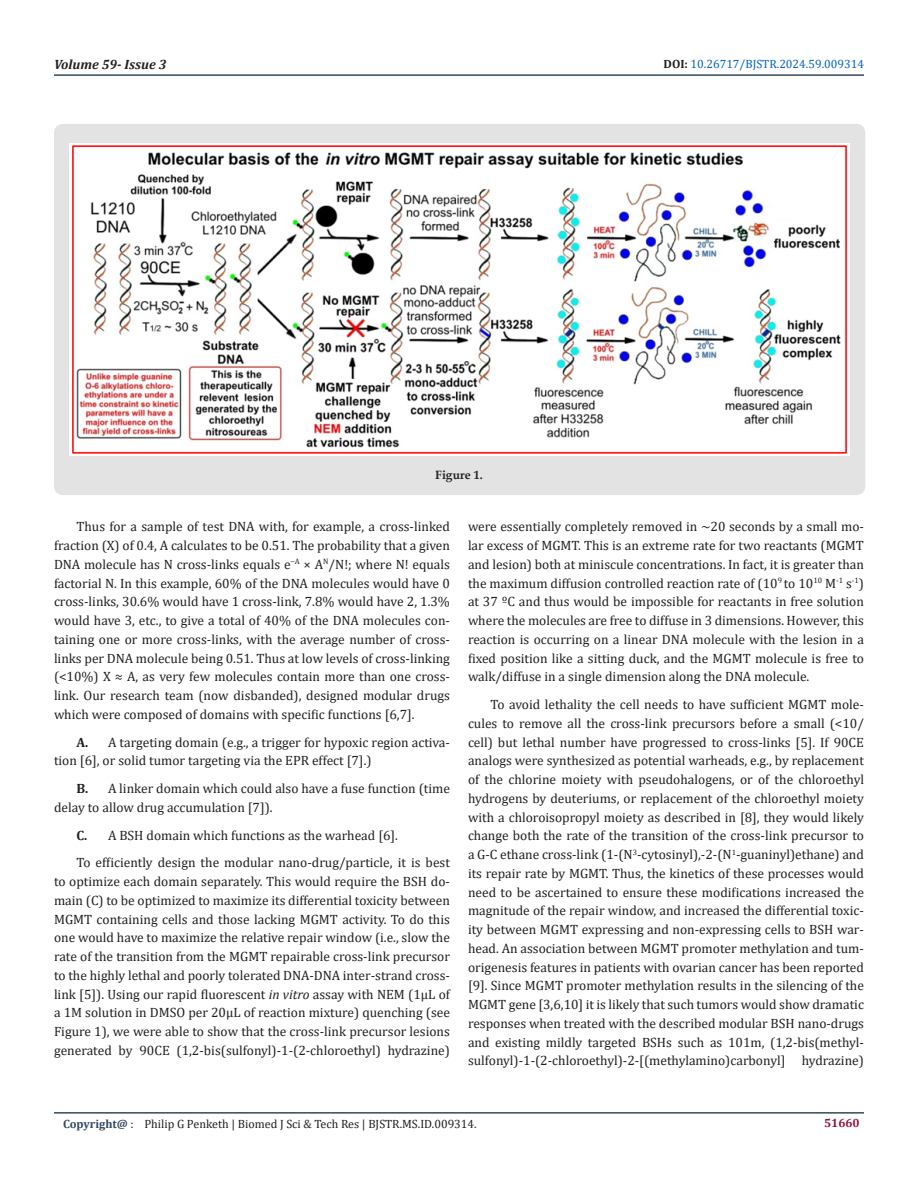
<style>
.page{position:relative;width:918px;height:1188px;background:#fff}
.page>*{position:absolute;margin:0;border:0;box-sizing:border-box;transform-origin:0 0}
.t1{font:13.5px/18.8px "Cambria";color:#231f20;text-align:justify}
.t2{font:italic 700 13.5px "Cambria";color:#231f20}
.t3{font:12px "Cambria";color:#231f20}
.t4{font:12px "Cambria";color:#0563c1}
.t5{font:700 12px "Book Antiqua";color:#231f20}
.t6{font:700 12px "Cambria";color:#8f133a}
.s1{font-weight:700;color:#231f20}
.s2{font-weight:700}
.s3{font-style:italic}
.s4{font-weight:700;color:#34495e}
</style>
<div class="page">
<hr style="left:54px;top:1112px;width:810px;height:2px;background:#34495e">
<hr style="left:54px;top:74px;width:810px;height:2px;background:#34495e">
<div style="left:54px;top:124px;width:811px;height:371px;background:#e3e3e3;border-radius:9px"></div>
<img style="left:69px;top:144px;width:781px;height:311px">
<p class="t2" style="left:54px;top:55px;width:114px">Volume 59- Issue 3</p>
<p class="t4" style="left:664px;top:57px;width:202px"><span class="s1">DOI:</span> 10.26717/BJSTR.2024.59.009314</p>
<p class="t5" style="left:435px;top:466px;width:49px">Figure 1.</p>
<p class="t1" style="left:54px;top:517px;width:398px;text-indent:22px">Thus for a sample of test DNA with, for example, a cross-linked fraction (X) of 0.4, A calculates to be 0.51. The probability that a given DNA molecule has N cross-links equals e<sup>−A</sup> × A<sup>N</sup>/N!; where N! equals factorial N. In this example, 60% of the DNA molecules would have 0 cross-links, 30.6% would have 1 cross-link, 7.8% would have 2, 1.3% would have 3, etc., to give a total of 40% of the DNA molecules con&shy;taining one or more cross-links, with the average number of cross&shy;links per DNA molecule being 0.51. Thus at low levels of cross-linking (&lt;10%) X ≈ A, as very few molecules contain more than one cross&shy;link. Our research team (now disbanded), designed modular drugs which were composed of domains with specific functions [6,7].</p>
<p class="t1" style="left:54px;top:733px;width:397px;text-indent:22px"><span class="s2">A.</span> A targeting domain (e.g., a trigger for hypoxic region activa&shy;tion [6], or solid tumor targeting via the EPR effect [7].)</p>
<p class="t1" style="left:54px;top:779px;width:397px;text-indent:22px"><span class="s2">B.</span> A linker domain which could also have a fuse function (time delay to allow drug accumulation [7]).</p>
<p class="t1" style="left:76px;top:826px;width:323px"><span class="s2">C.</span> A BSH domain which functions as the warhead [6].</p>
<p class="t1" style="left:54px;top:853px;width:398px;text-indent:22px">To efficiently design the modular nano-drug/particle, it is best to optimize each domain separately. This would require the BSH do&shy;main (C) to be optimized to maximize its differential toxicity between MGMT containing cells and those lacking MGMT activity. To do this one would have to maximize the relative repair window (i.e., slow the rate of the transition from the MGMT repairable cross-link precursor to the highly lethal and poorly tolerated DNA-DNA inter-strand cross&shy;link [5]). Using our rapid fluorescent <span class="s3">in vitro</span> assay with NEM (1µL of a 1M solution in DMSO per 20µL of reaction mixture) quenching (see Figure 1), we were able to show that the cross-link precursor lesions generated by 90CE (1,2-bis(sulfonyl)-1-(2-chloroethyl) hydrazine)</p>
<p class="t1" style="left:468px;top:517px;width:398px">were essentially completely removed in ~20 seconds by a small mo&shy;lar excess of MGMT. This is an extreme rate for two reactants (MGMT and lesion) both at miniscule concentrations. In fact, it is greater than the maximum diffusion controlled reaction rate of (10<sup>9</sup> to 10<sup>10</sup> M<sup>-1</sup> s<sup>-1</sup>) at 37 ºC and thus would be impossible for reactants in free solution where the molecules are free to diffuse in 3 dimensions. However, this reaction is occurring on a linear DNA molecule with the lesion in a fixed position like a sitting duck, and the MGMT molecule is free to walk/diffuse in a single dimension along the DNA molecule.</p>
<p class="t1" style="left:468px;top:695px;width:398px;text-indent:22px">To avoid lethality the cell needs to have sufficient MGMT mole&shy;cules to remove all the cross-link precursors before a small (&lt;10/ cell) but lethal number have progressed to cross-links [5]. If 90CE analogs were synthesized as potential warheads, e.g., by replacement of the chlorine moiety with pseudohalogens, or of the chloroethyl hydrogens by deuteriums, or replacement of the chloroethyl moiety with a chloroisopropyl moiety as described in [8], they would likely change both the rate of the transition of the cross-link precursor to a G-C ethane cross-link (1-(N<sup>3</sup>-cytosinyl),-2-(N<sup>1</sup>-guaninyl)ethane) and its repair rate by MGMT. Thus, the kinetics of these processes would need to be ascertained to ensure these modifications increased the magnitude of the repair window, and increased the differential toxic&shy;ity between MGMT expressing and non-expressing cells to BSH war&shy;head. An association between MGMT promoter methylation and tum&shy;origenesis features in patients with ovarian cancer has been reported [9]. Since MGMT promoter methylation results in the silencing of the MGMT gene [3,6,10] it is likely that such tumors would show dramatic responses when treated with the described modular BSH nano-drugs and existing mildly targeted BSHs such as 101m, (1,2-bis(methyl&shy;sulfonyl)-1-(2-chloroethyl)-2-[(methylamino)carbonyl] hydrazine)</p>
<p class="t3" style="left:63px;top:1117px;width:415px"><span class="s4">Copyright@</span> : Philip G Penketh | Biomed J Sci &amp; Tech Res | BJSTR.MS.ID.009314.</p>
<p class="t6" style="left:824px;top:1115px;width:37px">51660</p>
</div>
